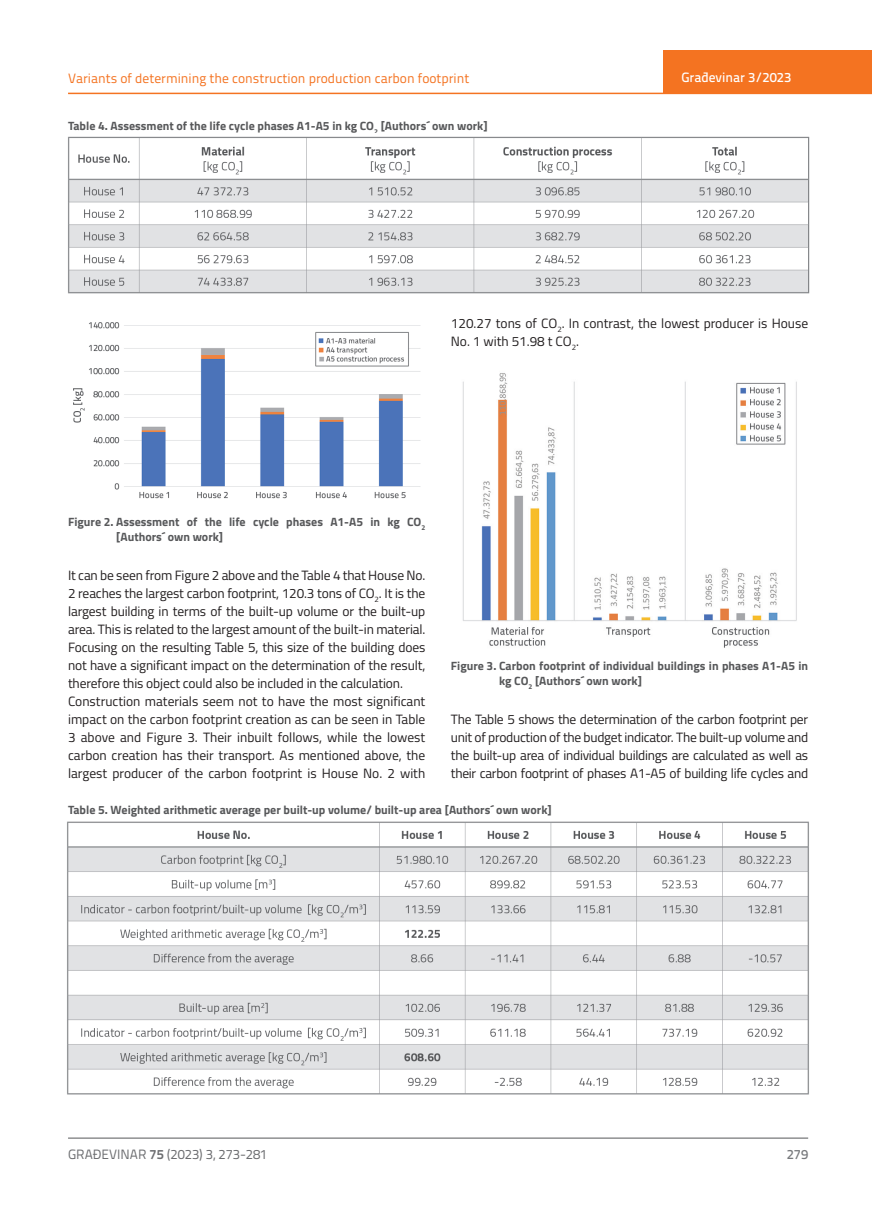
<style>
.page{position:relative;width:872px;height:1212px;background:#fff}
.page>*{position:absolute;margin:0;border:0;box-sizing:border-box;transform-origin:0 0}
.t1{font:13.5px/18px "Titillium";letter-spacing:-.01em;color:#231f20}
.t2{font:13.5px "Titillium Text 22 L";color:#f47321}
.t3{font:13.5px "Titillium Text 22 L";color:#6c6d70}
.t4{font:500 13.5px "Titillium Text 22 L";color:#fff}
.t5{font:500 13.5px "Titillium Text 22 L";color:#787a7d}
.t6{font:700 12px/15px "Titillium";color:#57585a}
.s1{font-weight:700}
</style>
<div class="page">
<hr style="left:68px;top:93px;width:804px;height:1px;background:#f47321">
<div style="left:663px;top:50px;width:209px;height:44px;background:#f47321"></div>
<hr style="left:68px;top:1138px;width:740px;height:1px;background:#57585a">
<img style="left:73px;top:322px;width:348px;height:177px">
<img style="left:462px;top:373px;width:335px;height:275px">
<img style="left:68px;top:136px;width:742px;height:158px">
<img style="left:67px;top:821px;width:742px;height:274px">
<p class="t2" style="left:68px;top:68px;width:403px">Variants of determining the construction production carbon footprint</p>
<p class="t6" style="left:68px;top:117px;width:421px">Table 4. Assessment of the life cycle phases A1-A5 in kg CO<sub>2</sub> [Authors´ own work]</p>
<p class="t4" style="left:681px;top:67px;width:111px">Građevinar 3/2023</p>
<p class="t1" style="left:451px;top:313px;width:359px">120.27 tons of CO<sub>2</sub>. In contrast, the lowest producer is House<br>No. 1 with 51.98 t CO<sub>2</sub>.</p>
<p class="t6" style="left:116px;top:514px;width:311px;text-indent:-48px">Figure 2. Assessment of the life cycle phases A1-A5 in kg CO<sub>2 </sub>[Authors´ own work]</p>
<p class="t1" style="left:68px;top:565px;width:359px">It can be seen from Figure 2 above and the Table 4 that House No.<br>2 reaches the largest carbon footprint, 120.3 tons of CO<sub>2</sub>. It is the largest building in terms of the built-up volume or the built-up area. This is related to the largest amount of the built-in material.<br>Focusing on the resulting Table 5, this size of the building does not have a significant impact on the determination of the result, therefore this object could also be included in the calculation.<br>Construction materials seem not to have the most significant impact on the carbon footprint creation as can be seen in Table 3 above and Figure 3. Their inbuilt follows, while the lowest carbon creation has their transport. As mentioned above, the largest producer of the carbon footprint is House No. 2 with</p>
<p class="t6" style="left:499px;top:658px;width:311px;text-indent:-48px">Figure 3. Carbon footprint of individual buildings in phases A1-A5 in kg CO<sub>2</sub> [Authors´ own work]</p>
<p class="t1" style="left:451px;top:710px;width:359px;text-align:justify">The Table 5 shows the determination of the carbon footprint per unit of production of the budget indicator. The built-up volume and the built-up area of individual buildings are calculated as well as their carbon footprint of phases A1-A5 of building life cycles and</p>
<p class="t6" style="left:68px;top:802px;width:485px">Table 5. Weighted arithmetic average per built-up volume/ built-up area [Authors´ own work]</p>
<p class="t3" style="left:68px;top:1144px;width:201px">GRAĐEVINAR <span class="s1">75</span> (2023) 3, 273-281</p>
<p class="t5" style="left:786px;top:1144px;width:23px">279</p>
</div>
